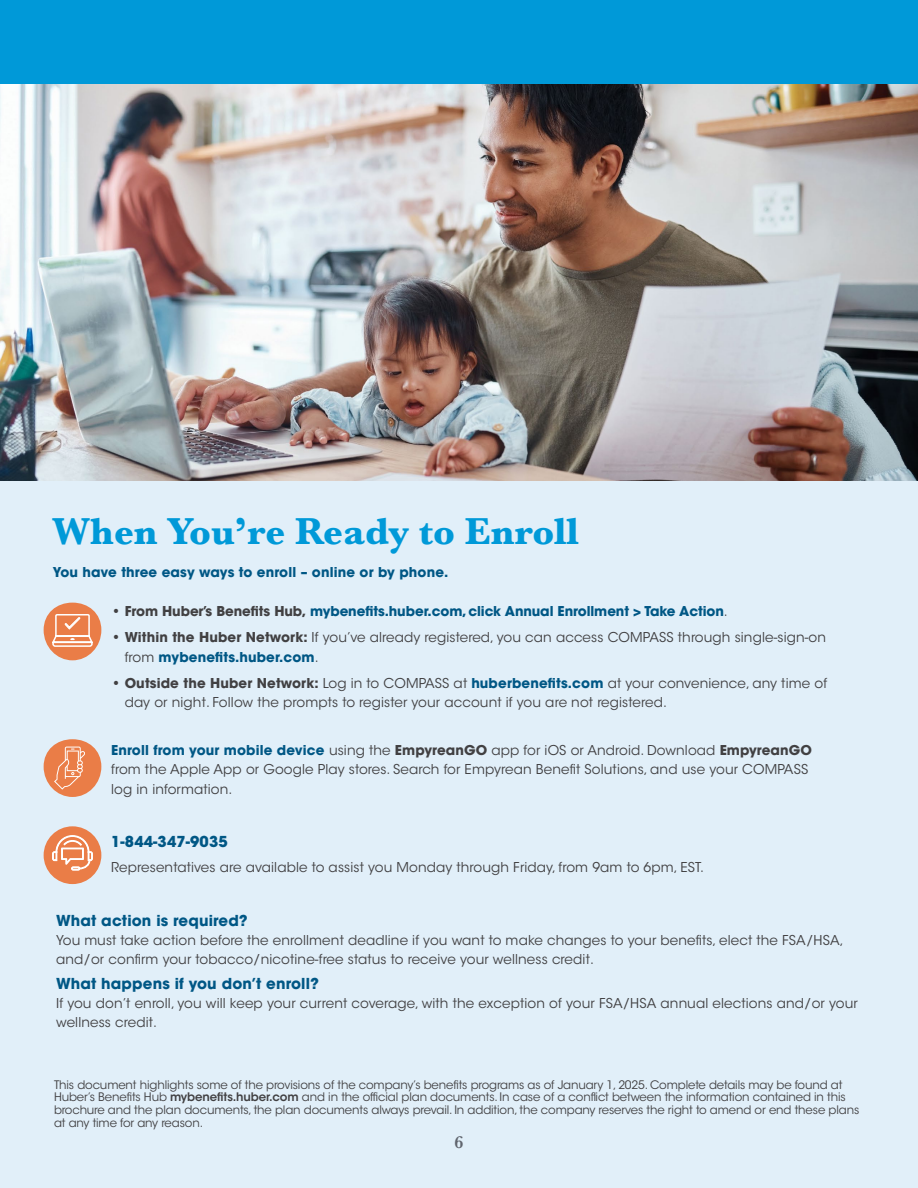
<style>
.page{position:relative;width:918px;height:1188px;background:#fff}
.page>*{position:absolute;margin:0;border:0;box-sizing:border-box;transform-origin:0 0}
.t1{font:700 39px "Baskerville";color:#0099d8}
.t2{font:600 18px "Baskerville";color:#60656e}
.t3{font:700 15px "ITC Avant Garde Std";letter-spacing:.01em;color:#005785}
.t4{font:13.5px/19.5px "ITC Avant Garde Std";letter-spacing:.01em;color:#414042}
.t5{font:700 13.5px "ITC Avant Garde Std";letter-spacing:-.005em;color:#005785}
.t6{font:11.7px/12.8px "ITC Avant Garde Std";letter-spacing:-.01em;color:#414042}
.s1{color:#414042}
.s2{font-weight:400;color:#414042}
.s3{font-weight:700}
.s4{font-weight:700;color:#005785}
.s5{font-weight:600}
</style>
<div class="page">
<img style="left:0;top:83px;width:918px;height:399px">
<div style="left:0;top:0;width:918px;height:83px;background:#0099d8"></div>
<div style="left:0;top:482px;width:918px;height:706px;background:#e1eff9"></div>
<div style="left:44px;top:603px;width:57px;height:57px;background:#ea7d47;border-radius:50%"></div>
<div style="left:44px;top:739px;width:57px;height:58px;background:#ea7d47;border-radius:50%"></div>
<svg style="left:54px;top:747px;width:31px;height:43px"></svg>
<div style="left:44px;top:826px;width:57px;height:58px;background:#ea7d47;border-radius:50%"></div>
<svg style="left:52px;top:835px;width:41px;height:35px"></svg>
<svg style="left:52px;top:614px;width:41px;height:33px"></svg>
<h1 class="t1" style="left:53px;top:504px;width:527px">When You’re Ready to Enroll</h1>
<p class="t5" style="left:53px;top:563px;width:397px">You have three easy ways to enroll – online or by phone.</p>
<p class="t5" style="left:111px;top:602px;width:618px"><span class="s1">• From Huber’s Benefits Hub,</span> mybenefits.huber.com, click Annual Enrollment &gt; Take Action<span class="s2">.</span></p>
<p class="t4" style="left:125px;top:628px;width:703px;text-indent:-14px"><span class="s3">• Within the Huber Network:</span> If you’ve already registered, you can access COMPASS through single-sign-on from <span class="s4">mybenefits.huber.com</span>.</p>
<p class="t4" style="left:125px;top:673px;width:704px;text-indent:-13px"><span class="s3">• Outside the Huber Network:</span> Log in to COMPASS at <span class="s4">huberbenefits.com</span> at your convenience, any time of day or night. Follow the prompts to register your account if you are not registered.</p>
<p class="t4" style="left:111px;top:740px;width:702px"><span class="s4">Enroll from your mobile device</span> using the <span class="s3">EmpyreanGO</span> app for iOS or Android. Download <span class="s3">EmpyreanGO </span>from the Apple App or Google Play stores. Search for Empyrean Benefit Solutions, and use your COMPASS log in information.</p>
<p class="t3" style="left:111px;top:832px;width:118px">1-844-347-9035</p>
<p class="t4" style="left:111px;top:858px;width:594px">Representatives are available to assist you Monday through Friday, from 9am to 6pm, EST.</p>
<p class="t3" style="left:56px;top:911px;width:193px">What action is required?</p>
<p class="t4" style="left:56px;top:931px;width:789px;line-height:18.8px">You must take action before the enrollment deadline if you want to make changes to your benefits, elect the FSA/HSA, and/or confirm your tobacco/nicotine-free status to receive your wellness credit.</p>
<p class="t3" style="left:56px;top:974px;width:264px">What happens if you don’t enroll?</p>
<p class="t4" style="left:56px;top:994px;width:803px;line-height:18.8px">If you don’t enroll, you will keep your current coverage, with the exception of your FSA/HSA annual elections and/or your wellness credit.</p>
<p class="t6" style="left:54px;top:1078px;width:807px">This document highlights some of the provisions of the company’s benefits programs as of January 1, 2025. Complete details may be found at Huber’s Benefits Hub <span class="s5">mybenefits.huber.com</span> and in the official plan documents. In case of a conflict between the information contained in this brochure and the plan documents, the plan documents always prevail. In addition, the company reserves the right to amend or end these plans at any time for any reason.</p>
<h2 class="t2" style="left:454px;top:1130px;width:10px">6</h2>
</div>
